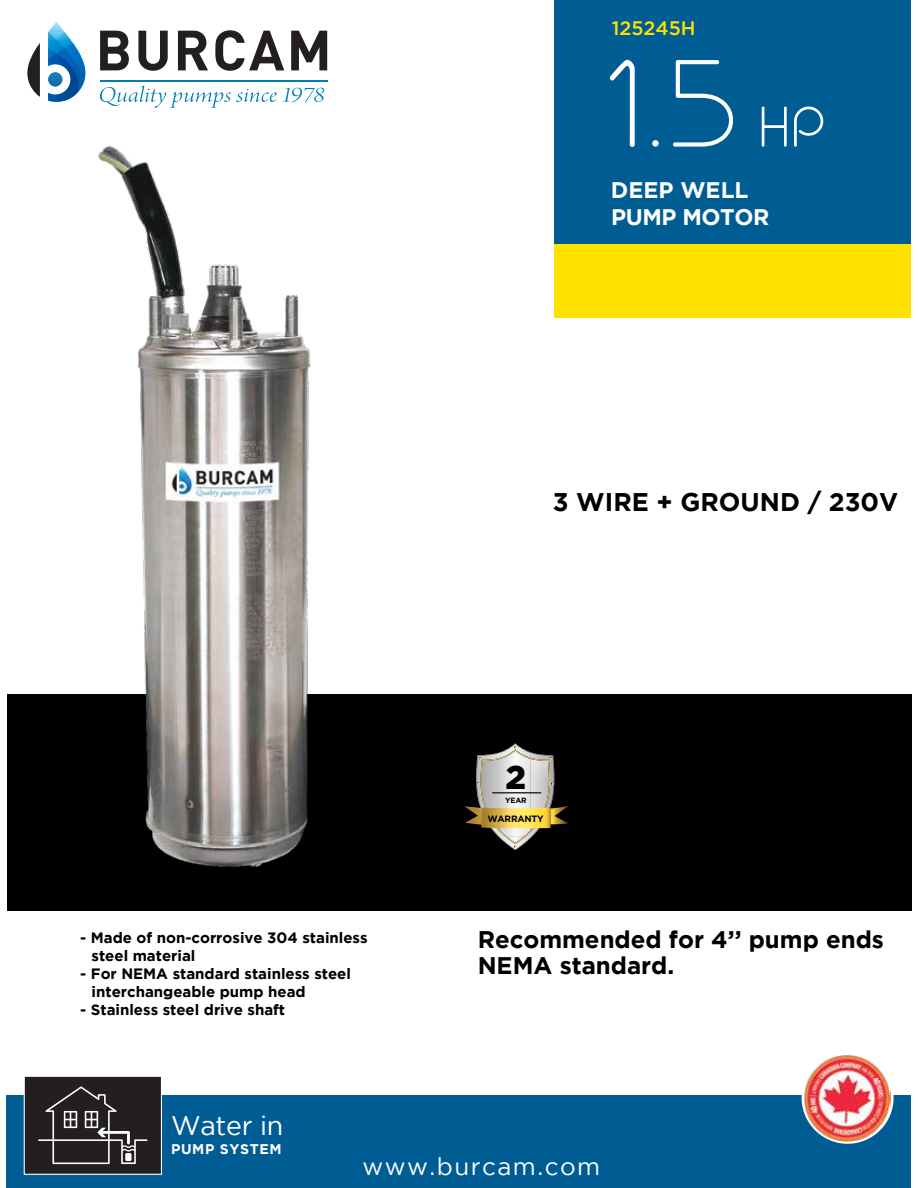
<style>
.page{position:relative;width:918px;height:1188px;background:#fff}
.page>*{position:absolute;margin:0;border:0;box-sizing:border-box;transform-origin:0 0}
.t1{font:100 124.5px "Geoma";color:#fff}
.t2{font:900 33px "Gotham";color:#000}
.t3{font:26.85px "Gotham";letter-spacing:-.01em;color:#fff}
.t4{font:700 25.5px "Gotham";color:#000}
.t5{font:24.3px "Gotham";letter-spacing:.06em;color:#fff}
.t6{font:700 24px/26px "Gotham";color:#000}
.t7{font:700 22.5px/27.2px "Gotham";letter-spacing:-.02em;color:#fff}
.t8{font:500 19.5px "Gotham";color:#ffe100}
.t9{font:700 15px/18px "Gotham";color:#000}
.t10{font:700 14.1px "Gotham";letter-spacing:.045em;color:#fff}
.t11{font:700 9.15px "Gotham";letter-spacing:-.025em;color:#000}
.t12{font:700 7.65px "Gotham";color:#000}
.s1{font-size:56.4px}
</style>
<div class="page">
<div style="left:7px;top:694px;width:904px;height:217px;background:#000"></div>
<div style="left:555px;top:0;width:356px;height:244px;background:#005d94"></div>
<div style="left:555px;top:244px;width:356px;height:73px;background:#ffe100"></div>
<svg style="left:465px;top:744px;width:104px;height:106px"></svg>
<hr style="left:493px;top:793px;width:48px;height:1px;background:#4c2d10">
<div style="left:7px;top:1096px;width:904px;height:92px;background:#005d94"></div>
<svg style="left:802px;top:1095px;width:92px;height:49px"></svg>
<img style="left:804px;top:1055px;width:87px;height:86px">
<div style="left:24px;top:1076px;width:138px;height:99px;background:#231f20;border:1px solid #fff"></div>
<svg style="left:38px;top:1086px;width:110px;height:78px"></svg>
<svg style="left:610px;top:59px;width:25px;height:88px"></svg>
<svg style="left:652px;top:140px;width:7px;height:7px"></svg>
<svg style="left:673px;top:60px;width:61px;height:87px"></svg>
<svg style="left:761px;top:106px;width:26px;height:41px"></svg>
<svg style="left:794px;top:106px;width:30px;height:41px"></svg>
<svg style="left:27px;top:43px;width:13px;height:54px"></svg>
<svg style="left:48px;top:22px;width:38px;height:80px"></svg>
<svg style="left:100px;top:31px;width:29px;height:39px"></svg>
<svg style="left:138px;top:31px;width:30px;height:40px"></svg>
<svg style="left:178px;top:31px;width:30px;height:39px"></svg>
<svg style="left:215px;top:30px;width:69px;height:41px"></svg>
<svg style="left:291px;top:31px;width:36px;height:39px"></svg>
<hr style="left:100px;top:80px;width:227px;height:2px;background:#007db4">
<svg style="left:100px;top:86px;width:177px;height:22px"></svg>
<svg style="left:283px;top:88px;width:41px;height:15px"></svg>
<img style="left:98px;top:145px;width:213px;height:722px">
<h3 class="t8" style="left:612px;top:17px;width:85px">125245H</h3>
<h1 class="t1" style="left:647px;top:37px;width:179px">.5 <span class="s1">HP</span></h1>
<h3 class="t7" style="left:611px;top:176px;width:160px">DEEP WELL<br>PUMP MOTOR</h3>
<p class="t9" style="left:92px;top:929px;width:278px;text-indent:-11px">- Made of non-corrosive 304 stainless steel material</p>
<p class="t9" style="left:92px;top:965px;width:261px;text-indent:-11px">- For NEMA standard stainless steel interchangeable pump head</p>
<p class="t9" style="left:80px;top:1001px;width:206px">- Stainless steel drive shaft</p>
<h3 class="t3" style="left:171px;top:1111px;width:114px">Water in</h3>
<p class="t10" style="left:171px;top:1141px;width:112px">PUMP SYSTEM</p>
<h3 class="t4" style="left:553px;top:487px;width:347px">3 WIRE + GROUND / 230V</h3>
<h2 class="t2" style="left:506px;top:758px;width:22px">2</h2>
<p class="t12" style="left:505px;top:796px;width:23px">YEAR</p>
<p class="t11" style="left:488px;top:813px;width:58px">WARRANTY</p>
<h3 class="t6" style="left:478px;top:925px;width:408px">Recommended for 4’’ pump ends<br>NEMA standard.</h3>
<h3 class="t5" style="left:363px;top:1153px;width:239px">www.burcam.com</h3>
</div>
